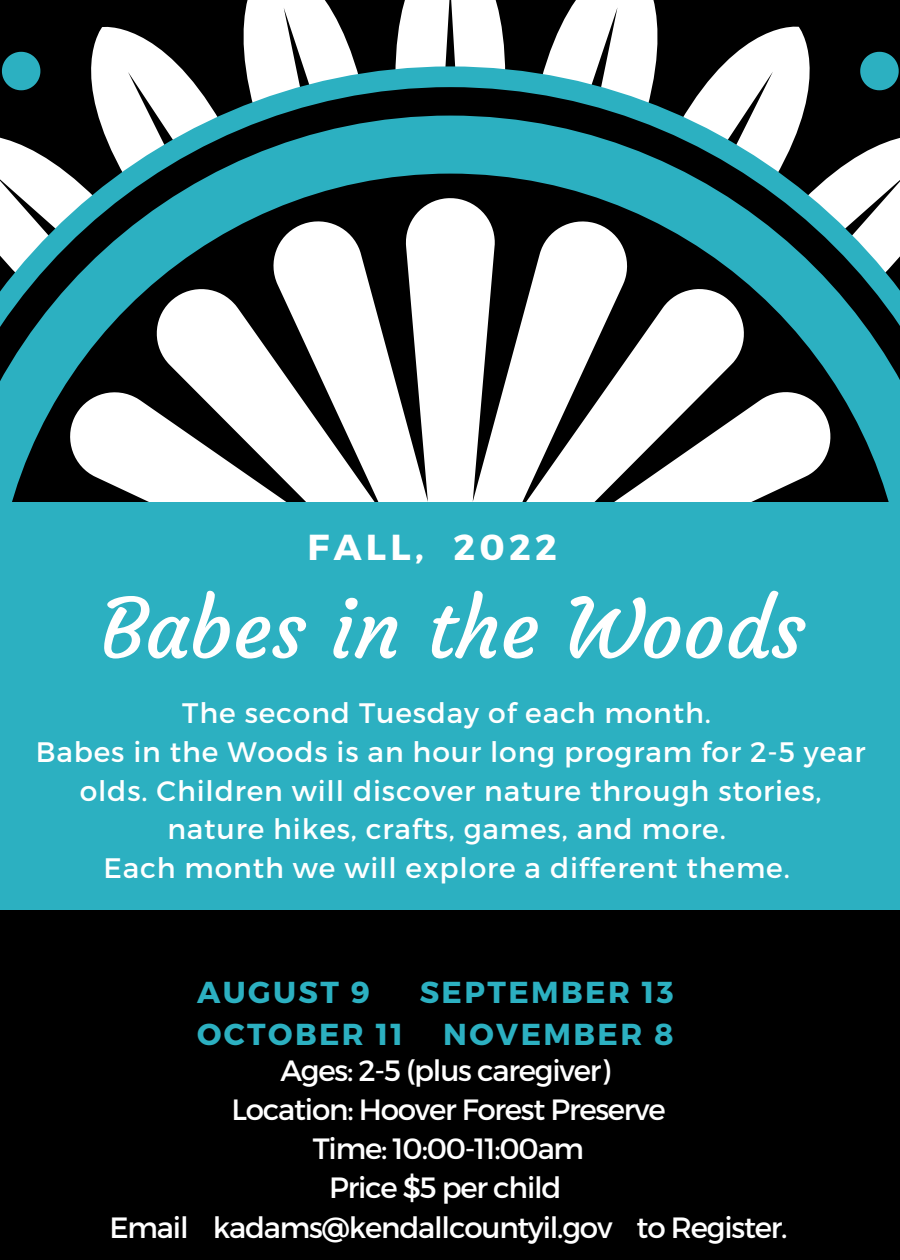
<style>
.page{position:relative;width:900px;height:1260px;background:#fff}
.page>*{position:absolute;margin:0;border:0;box-sizing:border-box;transform-origin:0 0}
.t1{font:81.75px "Courgette";color:#fff}
.t2{font:700 36.25px "Montserrat";letter-spacing:.12em;color:#fff}
.t3{font:700 30.25px "Montserrat";letter-spacing:.08em;color:#2cb0c1}
.t4{font:29.25px "Montserrat";letter-spacing:-.04em;color:#fff}
.t5{font:28.25px/38.8px "Montserrat";letter-spacing:.03em;color:#fff;text-align:center}
</style>
<div class="page">
<svg style="left:395px;top:0;width:110px;height:66px"></svg>
<svg style="left:0;top:66px;width:900px;height:436px"></svg>
<svg style="left:0;top:0;width:360px;height:278px"></svg>
<svg style="left:541px;top:0;width:359px;height:278px"></svg>
<div style="left:0;top:502px;width:900px;height:431px;background:#2cb0c1"></div>
<div style="left:0;top:910px;width:900px;height:350px;background:#000"></div>
<p class="t2" style="left:308px;top:523px;width:251px">FALL, 2022</p>
<p class="t1" style="left:100px;top:578px;width:707px">Babes in the Woods</p>
<p class="t5" style="left:182px;top:692px;width:530px">The second Tuesday of each month.</p>
<p class="t5" style="left:36px;top:731px;width:831px">Babes in the Woods is an hour long program for 2-5 year olds. Children will discover nature through stories, nature hikes, crafts, games, and more.</p>
<p class="t5" style="left:103px;top:847px;width:688px">Each month we will explore a different theme.</p>
<p class="t3" style="left:197px;top:973px;width:174px">AUGUST 9</p>
<p class="t3" style="left:420px;top:973px;width:255px">SEPTEMBER 13</p>
<p class="t3" style="left:197px;top:1014px;width:207px">OCTOBER 11</p>
<p class="t3" style="left:443px;top:1014px;width:232px">NOVEMBER 8</p>
<p class="t4" style="left:281px;top:1051px;width:331px">Ages: 2-5 (plus caregiver)</p>
<p class="t4" style="left:231px;top:1091px;width:436px">Location: Hoover Forest Preserve</p>
<p class="t4" style="left:313px;top:1130px;width:273px">Time: 10:00-11:00am</p>
<p class="t4" style="left:329px;top:1169px;width:234px">Price $5 per child</p>
<p class="t4" style="left:110px;top:1208px;width:679px">Email kadams@kendallcountyil.gov to Register.</p>
</div>
